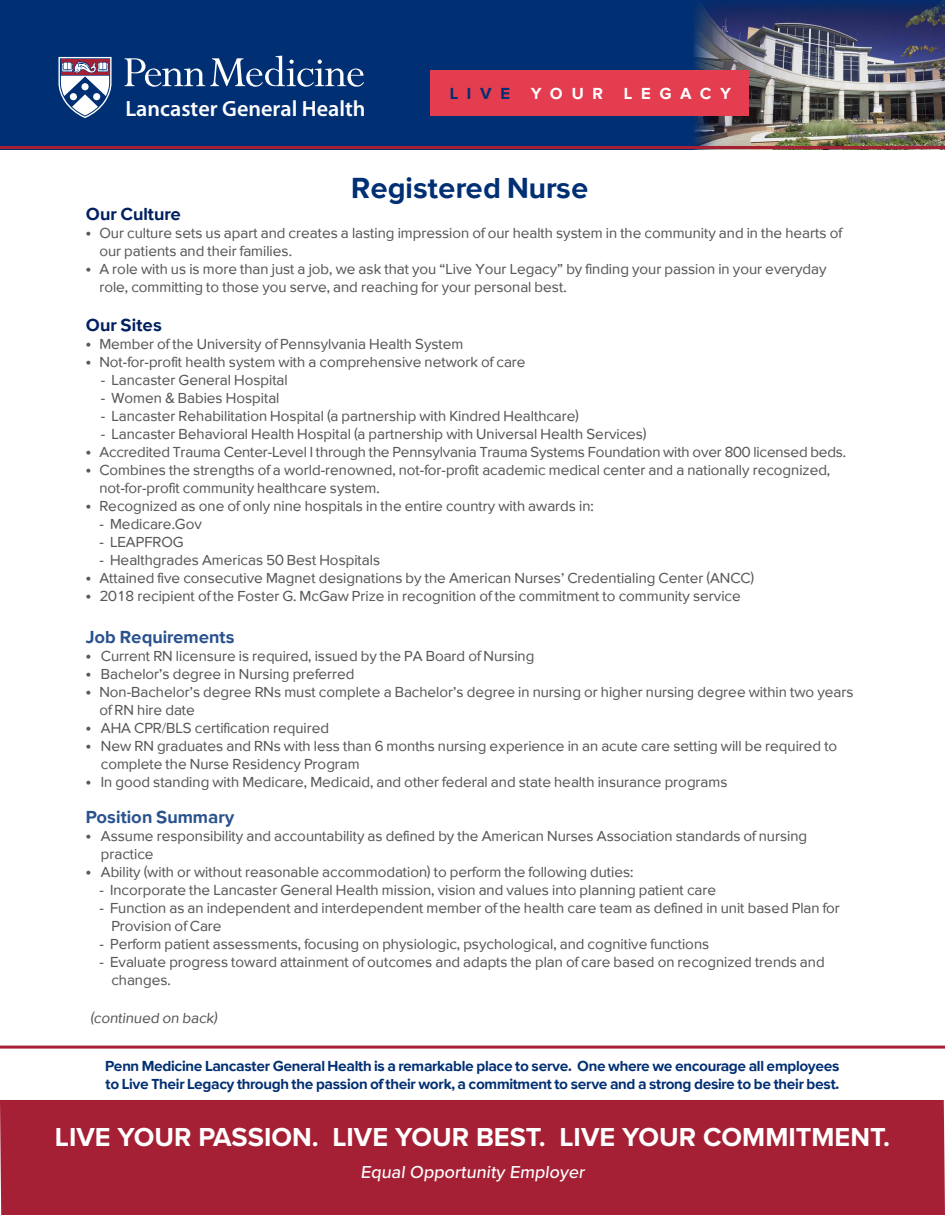
<style>
.page{position:relative;width:945px;height:1215px;background:#fff}
.page>*{position:absolute;margin:0;border:0;box-sizing:border-box;transform-origin:0 0}
.t1{font:500 30px "Proxima Sans";color:#002f73}
.t2{font:700 27px "Proxima Nova";color:#fff}
.t3{font:600 22.2px "Myriad Pro";color:#fff}
.t4{font:500 18px "Proxima Sans";color:#29528e}
.t5{font:500 18px "Proxima Nova";color:#fff}
.Default{font:500 18px "Proxima Sans";color:#002060}
.t6{font:500 16.5px "Proxima Sans";letter-spacing:.53em;color:#fff}
.t7{font:500 16.5px "Proxima Sans";color:#002f73}
.Default-2{font:15px/18px "Proxima Sans";color:#57585a}
.t8{font:500 15px "Proxima Sans";letter-spacing:-.02em;color:#002f73}
</style>
<div class="page">
<div style="left:0;top:0;width:945px;height:149px;background:#002f73"></div>
<img style="left:693px;top:0;width:252px;height:150px">
<svg style="left:59px;top:57px;width:53px;height:61px"></svg>
<svg style="left:125px;top:56px;width:239px;height:31px"></svg>
<hr style="left:0;top:146px;width:945px;height:3px;background:#a62035">
<hr style="left:0;top:1046px;width:945px;height:3px;background:#a62035">
<div style="left:0;top:1100px;width:945px;height:115px;background:#a62035"></div>
<div style="left:431px;top:70px;width:318px;height:46px;background:#e43d50"></div>
<p class="t3" style="left:125px;top:94px;width:242px">Lancaster General Health</p>
<p class="t7" style="left:450px;top:84px;width:62px">LIVE</p>
<p class="t6" style="left:531px;top:84px;width:74px">YOUR</p>
<p class="t6" style="left:624px;top:84px;width:109px">LEGACY</p>
<p class="t1" style="left:351px;top:171px;width:239px">Registered Nurse</p>
<p class="Default" style="left:86px;top:203px;width:97px">Our Culture</p>
<p class="Default-2" style="left:99px;top:224px;width:744px;text-indent:-13px">• Our culture sets us apart and creates a lasting impression of our health system in the community and in the hearts of our patients and their families.</p>
<p class="Default-2" style="left:99px;top:260px;width:729px;text-indent:-13px">• A role with us is more than just a job, we ask that you “Live Your Legacy” by finding your passion in your everyday role, committing to those you serve, and reaching for your personal best.</p>
<p class="Default" style="left:86px;top:315px;width:78px">Our Sites</p>
<p class="Default-2" style="left:86px;top:335px;width:379px">• Member of the University of Pennsylvania Health System</p>
<p class="Default-2" style="left:86px;top:353px;width:441px">• Not-for-profit health system with a comprehensive network of care</p>
<p class="Default-2" style="left:101px;top:371px;width:188px">- Lancaster General Hospital</p>
<p class="Default-2" style="left:101px;top:389px;width:180px">- Women &amp; Babies Hospital</p>
<p class="Default-2" style="left:101px;top:407px;width:480px">- Lancaster Rehabilitation Hospital (a partnership with Kindred Healthcare)</p>
<p class="Default-2" style="left:101px;top:425px;width:547px">- Lancaster Behavioral Health Hospital (a partnership with Universal Health Services)</p>
<p class="Default-2" style="left:86px;top:443px;width:762px">• Accredited Trauma Center-Level I through the Pennsylvania Trauma Systems Foundation with over 800 licensed beds.</p>
<p class="Default-2" style="left:99px;top:461px;width:732px;text-indent:-13px">• Combines the strengths of a world-renowned, not-for-profit academic medical center and a nationally recognized, not-for-profit community healthcare system.</p>
<p class="Default-2" style="left:86px;top:497px;width:509px">• Recognized as one of only nine hospitals in the entire country with awards in:</p>
<p class="Default-2" style="left:99px;top:515px;width:104px">- Medicare.Gov</p>
<p class="Default-2" style="left:99px;top:533px;width:86px">- LEAPFROG</p>
<p class="Default-2" style="left:99px;top:551px;width:282px">- Healthgrades Americas 50 Best Hospitals</p>
<p class="Default-2" style="left:86px;top:569px;width:670px">• Attained five consecutive Magnet designations by the American Nurses’ Credentialing Center (ANCC)</p>
<p class="Default-2" style="left:86px;top:587px;width:656px">• 2018 recipient of the Foster G. McGaw Prize in recognition of the commitment to community service</p>
<p class="t4" style="left:86px;top:627px;width:150px">Job Requirements</p>
<p class="Default-2" style="left:86px;top:647px;width:450px">• Current RN licensure is required, issued by the PA Board of Nursing</p>
<p class="Default-2" style="left:86px;top:665px;width:270px">• Bachelor’s degree in Nursing preferred</p>
<p class="Default-2" style="left:99px;top:683px;width:756px;text-indent:-13px">• Non-Bachelor’s degree RNs must complete a Bachelor’s degree in nursing or higher nursing degree within two years of RN hire date</p>
<p class="Default-2" style="left:86px;top:719px;width:245px">• AHA CPR/BLS certification required</p>
<p class="Default-2" style="left:101px;top:737px;width:738px;text-indent:-15px">• New RN graduates and RNs with less than 6 months nursing experience in an acute care setting will be required to complete the Nurse Residency Program</p>
<p class="Default-2" style="left:86px;top:773px;width:643px">• In good standing with Medicare, Medicaid, and other federal and state health insurance programs</p>
<p class="t4" style="left:86px;top:807px;width:150px">Position Summary</p>
<p class="Default-2" style="left:101px;top:827px;width:708px;text-indent:-15px">• Assume responsibility and accountability as defined by the American Nurses Association standards of nursing practice</p>
<p class="Default-2" style="left:86px;top:863px;width:549px">• Ability (with or without reasonable accommodation) to perform the following duties:</p>
<p class="Default-2" style="left:99px;top:881px;width:618px">- Incorporate the Lancaster General Health mission, vision and values into planning patient care</p>
<p class="Default-2" style="left:111px;top:899px;width:730px;text-indent:-12px">- Function as an independent and interdependent member of the health care team as defined in unit based Plan for<br>Provision of Care</p>
<p class="Default-2" style="left:99px;top:935px;width:611px">- Perform patient assessments, focusing on physiologic, psychological, and cognitive functions</p>
<p class="Default-2" style="left:111px;top:953px;width:715px;text-indent:-12px">- Evaluate progress toward attainment of outcomes and adapts the plan of care based on recognized trends and changes.</p>
<p class="Default-2" style="left:90px;top:1008px;width:131px">(continued on back)</p>
<p class="t8" style="left:105px;top:1057px;width:736px">Penn Medicine Lancaster General Health is a remarkable place to serve. One where we encourage all employees</p>
<p class="t8" style="left:106px;top:1075px;width:735px">to Live Their Legacy through the passion of their work, a commitment to serve and a strong desire to be their best.</p>
<p class="t2" style="left:55px;top:1117px;width:837px">LIVE YOUR PASSION. LIVE YOUR BEST. LIVE YOUR COMMITMENT.</p>
<p class="t5" style="left:360px;top:1158px;width:229px">Equal Opportunity Employer</p>
</div>
